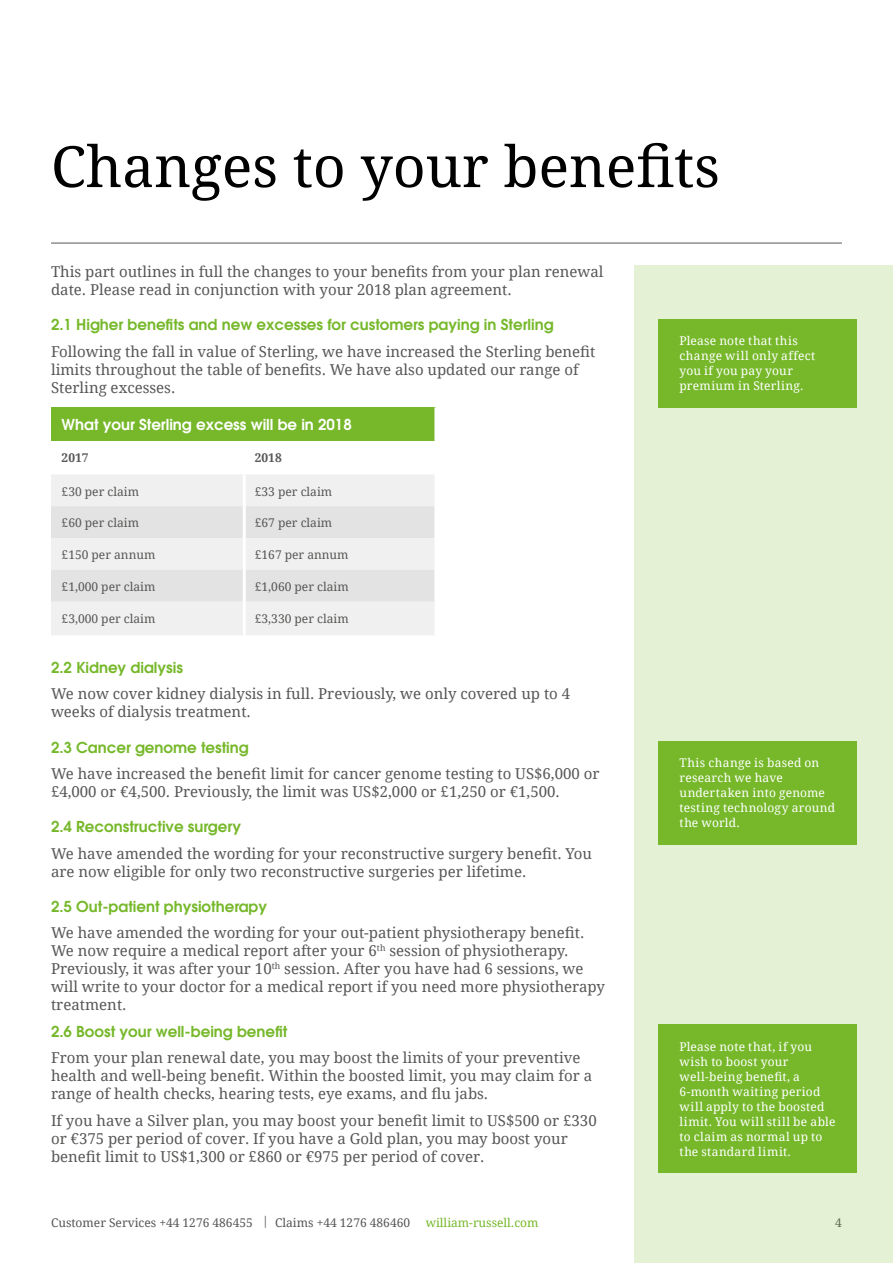
<style>
.page{position:relative;width:893px;height:1263px;background:#fff}
.page>*{position:absolute;margin:0;border:0;box-sizing:border-box;transform-origin:0 0}
.t1{font:57px "Droid Serif";color:#000}
.t2{font:15px/18px "Droid Serif";color:#575756}
.t3{font:600 15px "ITC Avant Garde Pro";color:#76b82a}
.t4{font:600 15px "ITC Avant Garde Pro";color:#fff}
.t5{font:12px/15px "Droid Serif";letter-spacing:.02em;color:#fff}
.t6{font:12px "Droid Serif";color:#575756}
.t7{font:12px "Droid Serif";color:#76b82a}
.t8{font:700 12px "Droid Serif";color:#575756}
</style>
<div class="page">
<div style="left:635px;top:265px;width:258px;height:998px;background:#e4f1d5"></div>
<div style="left:51px;top:407px;width:385px;height:34px;background:#76b82a"></div>
<div style="left:51px;top:475px;width:383px;height:160px;background:#f0f0f0"></div>
<svg style="left:51px;top:506px;width:383px;height:95px"></svg>
<hr style="left:434px;top:407px;width:3px;height:34px;background:#fff">
<hr style="left:243px;top:474px;width:3px;height:32px;background:#fff">
<hr style="left:243px;top:506px;width:3px;height:32px;background:#fff">
<hr style="left:243px;top:538px;width:3px;height:32px;background:#fff">
<hr style="left:243px;top:570px;width:3px;height:31px;background:#fff">
<hr style="left:243px;top:601px;width:3px;height:34px;background:#fff">
<hr style="left:51px;top:243px;width:791px;height:1px;background:#575756">
<div style="left:658px;top:319px;width:199px;height:88px;background:#76b82a"></div>
<div style="left:658px;top:741px;width:199px;height:103px;background:#76b82a"></div>
<div style="left:658px;top:1025px;width:199px;height:148px;background:#76b82a"></div>
<h1 class="t1" style="left:51px;top:127px;width:670px">Changes to your benefits</h1>
<p class="t2" style="left:51px;top:263px;width:554px">This part outlines in full the changes to your benefits from your plan renewal date. Please read in conjunction with your 2018 plan agreement.</p>
<p class="t3" style="left:51px;top:315px;width:504px">2.1 Higher benefits and new excesses for customers paying in Sterling</p>
<p class="t2" style="left:51px;top:342px;width:546px">Following the fall in value of Sterling, we have increased the Sterling benefit limits throughout the table of benefits. We have also updated our range of<br>Sterling excesses.</p>
<p class="t4" style="left:62px;top:415px;width:292px">What your Sterling excess will be in 2018</p>
<p class="t8" style="left:62px;top:449px;width:28px">2017</p>
<p class="t8" style="left:255px;top:449px;width:28px">2018</p>
<p class="t6" style="left:62px;top:483px;width:79px">£30 per claim</p>
<p class="t6" style="left:255px;top:483px;width:79px">£33 per claim</p>
<p class="t6" style="left:62px;top:515px;width:79px">£60 per claim</p>
<p class="t6" style="left:255px;top:515px;width:79px">£67 per claim</p>
<p class="t6" style="left:62px;top:547px;width:95px">£150 per annum</p>
<p class="t6" style="left:255px;top:547px;width:95px">£167 per annum</p>
<p class="t6" style="left:62px;top:578px;width:95px">£1,000 per claim</p>
<p class="t6" style="left:255px;top:578px;width:95px">£1,060 per claim</p>
<p class="t6" style="left:62px;top:610px;width:95px">£3,000 per claim</p>
<p class="t6" style="left:255px;top:610px;width:95px">£3,330 per claim</p>
<p class="t3" style="left:51px;top:658px;width:133px">2.2 Kidney dialysis</p>
<p class="t2" style="left:51px;top:685px;width:521px">We now cover kidney dialysis in full. Previously, we only covered up to 4 weeks of dialysis treatment.</p>
<p class="t3" style="left:51px;top:737px;width:199px">2.3 Cancer genome testing</p>
<p class="t2" style="left:51px;top:764px;width:550px">We have increased the benefit limit for cancer genome testing to US$6,000 or £4,000 or €4,500. Previously, the limit was US$2,000 or £1,250 or €1,500.</p>
<p class="t3" style="left:51px;top:817px;width:192px">2.4 Reconstructive surgery</p>
<p class="t2" style="left:51px;top:844px;width:543px">We have amended the wording for your reconstructive surgery benefit. You are now eligible for only two reconstructive surgeries per lifetime.</p>
<p class="t3" style="left:51px;top:896px;width:218px">2.5 Out-patient physiotherapy</p>
<p class="t2" style="left:51px;top:923px;width:555px">We have amended the wording for your out-patient physiotherapy benefit.<br>We now require a medical report after your 6<sup>th</sup> session of physiotherapy.<br>Previously, it was after your 10<sup>th</sup> session. After you have had 6 sessions, we will write to your doctor for a medical report if you need more physiotherapy treatment.</p>
<p class="t3" style="left:51px;top:1021px;width:238px">2.6 Boost your well-being benefit</p>
<p class="t2" style="left:51px;top:1048px;width:543px">From your plan renewal date, you may boost the limits of your preventive health and well-being benefit. Within the boosted limit, you may claim for a range of health checks, hearing tests, eye exams, and flu jabs.</p>
<p class="t2" style="left:51px;top:1111px;width:547px">If you have a Silver plan, you may boost your benefit limit to US$500 or £330 or €375 per period of cover. If you have a Gold plan, you may boost your benefit limit to US$1,300 or £860 or €975 per period of cover.</p>
<p class="t5" style="left:679px;top:333px;width:137px">Please note that this change will only affect you if you pay your premium in Sterling.</p>
<p class="t5" style="left:679px;top:755px;width:157px">This change is based on research we have undertaken into genome testing technology around the world.</p>
<p class="t5" style="left:679px;top:1039px;width:157px">Please note that, if you wish to boost your well-being benefit, a<br>6-month waiting period will apply to the boosted limit. You will still be able to claim as normal up to the standard limit.</p>
<p class="t6" style="left:51px;top:1214px;width:361px">Customer Services +44 1276 486455 | Claims +44 1276 486460</p>
<p class="t7" style="left:426px;top:1214px;width:114px">william-russell.com</p>
<p class="t6" style="left:835px;top:1214px;width:8px">4</p>
</div>
